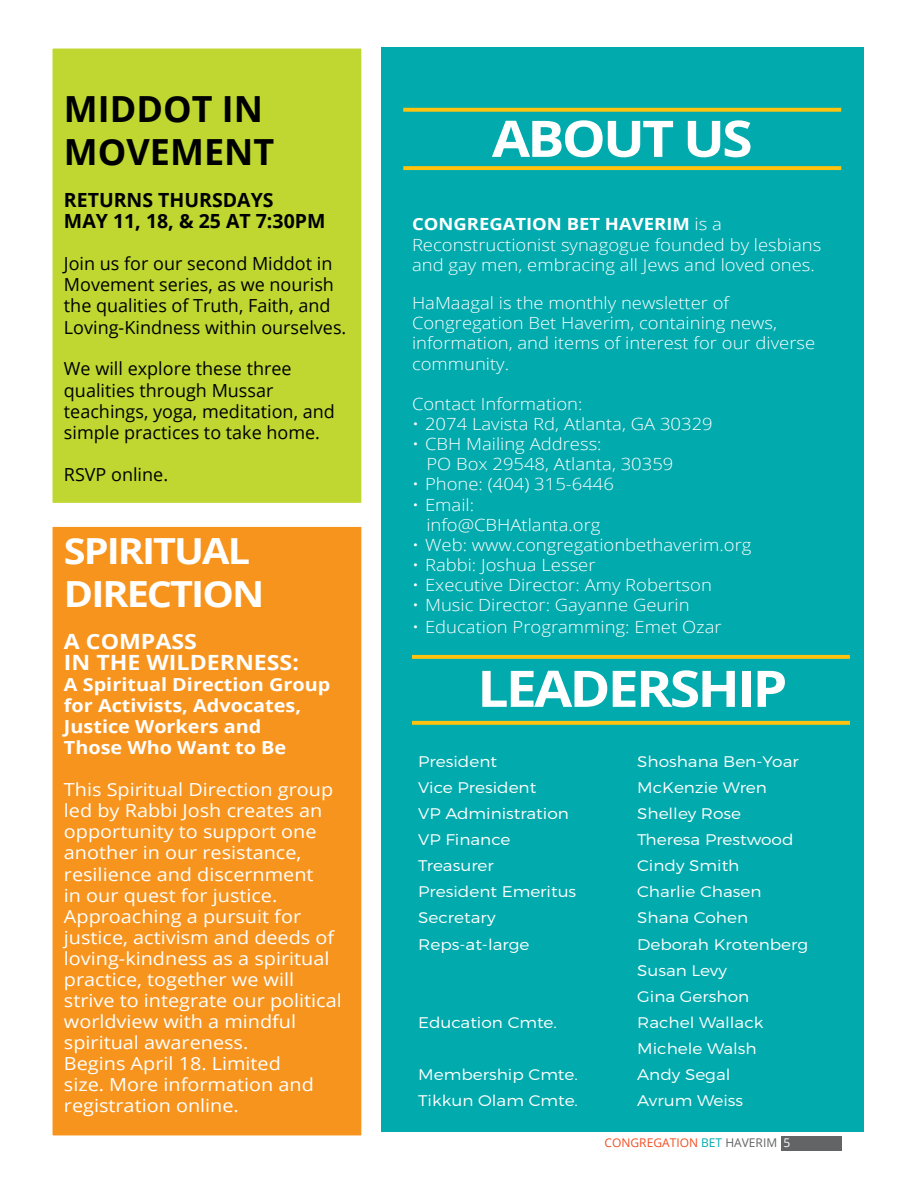
<style>
.page{position:relative;width:918px;height:1188px;background:#fff}
.page>*{position:absolute;margin:0;border:0;box-sizing:border-box;transform-origin:0 0}
.t1{font:700 50.4px "Open Sans";letter-spacing:-.05em;color:#fff;scale:1.1 1}
.t2{font:700 36px/43.2px "Open Sans";letter-spacing:-.05em;color:#fff;scale:1.1 1}
.t3{font:700 36px/43.2px "Open Sans";color:#000}
.t4{font:700 21px/21px "Open Sans";color:#fff;scale:1.1 1}
.t5{font:700 19.5px/21px "Open Sans";color:#000}
.t6{font:18px/21px "Open Sans";color:#fff;scale:1.1 1}
.t7{font:18px/21px "Open Sans";color:#000}
.t8{font:700 18px/21px "Open Sans";color:#fff;scale:1.1 1}
.t9{font:300 16.8px/20.1px "Open Sans";color:#fff;scale:1.1 1}
.t10{font:300 15.45px/26.1px "Montserrat";color:#fff;scale:1.1 1}
.t11{font:12px "Open Sans";color:#f04e23}
.s1{font-weight:700}
.s2{color:#00aaad}
.s3{color:#636466}
.s4{color:#fff}
</style>
<div class="page">
<div style="left:782px;top:1136px;width:60px;height:14px;background:#636466"></div>
<div style="left:381px;top:47px;width:483px;height:1084px;background:#00aaad"></div>
<svg style="left:403px;top:108px;width:438px;height:4px;fill:#ffc20e"></svg>
<svg style="left:403px;top:166px;width:438px;height:4px;fill:#ffc20e"></svg>
<svg style="left:412px;top:655px;width:438px;height:4px;fill:#ffc20e"></svg>
<svg style="left:412px;top:721px;width:438px;height:4px;fill:#ffc20e"></svg>
<div style="left:51px;top:47px;width:312px;height:457px;background:#bfd730;border:2px solid #fff"></div>
<div style="left:51px;top:525px;width:312px;height:612px;background:#f7941e;border:2px solid #fff"></div>
<h2 class="t3" style="left:64px;top:87px;width:212px">MIDDOT IN<br>MOVEMENT</h2>
<p class="t5" style="left:64px;top:189px;width:263px">RETURNS THURSDAYS<br>MAY 11, 18, &amp; 25 AT 7:30PM</p>
<p class="t7" style="left:64px;top:253px;width:284px">Join us for our second Middot in Movement series, as we nourish the qualities of Truth, Faith, and Loving-Kindness within ourselves.</p>
<p class="t7" style="left:64px;top:358px;width:272px">We will explore these three qualities through Mussar teachings, yoga, meditation, and simple practices to take home.</p>
<p class="t7" style="left:64px;top:463px;width:106px">RSVP online.</p>
<h2 class="t2" style="left:64px;top:529px;width:184px">SPIRITUAL<br>DIRECTION</h2>
<p class="t4" style="left:64px;top:631px;width:215px">A COMPASS<br>IN THE WILDERNESS:</p>
<p class="t8" style="left:64px;top:674px;width:244px">A Spiritual Direction Group for Activists, Advocates,<br>Justice Workers and<br>Those Who Want to Be</p>
<p class="t6" style="left:64px;top:779px;width:254px">This Spiritual Direction group led by Rabbi Josh creates an opportunity to support one another in our resistance, resilience and discernment<br>in our quest for justice.<br>Approaching a pursuit for justice, activism and deeds of loving-kindness as a spiritual practice, together we will strive to integrate our political worldview with a mindful spiritual awareness.<br>Begins April 18. Limited<br>size. More information and registration online.</p>
<h1 class="t1" style="left:492px;top:103px;width:239px">ABOUT US</h1>
<p class="t9" style="left:412px;top:214px;width:374px"><span class="s1">CONGREGATION BET HAVERIM</span> is a<br>Reconstructionist synagogue founded by lesbians and gay men, embracing all Jews and loved ones.</p>
<p class="t9" style="left:412px;top:292px;width:368px">HaMaagal is the monthly newsletter of Congregation Bet Haverim, containing news, information, and items of interest for our diverse community.</p>
<p class="t9" style="left:412px;top:393px;width:156px">Contact Information:</p>
<p class="t9" style="left:412px;top:413px;width:275px">• 2074 Lavista Rd, Atlanta, GA 30329</p>
<p class="t9" style="left:426px;top:434px;width:226px;text-indent:-14px">• CBH Mailing Address:<br>PO Box 29548, Atlanta, 30359</p>
<p class="t9" style="left:412px;top:474px;width:185px">• Phone: (404) 315-6446</p>
<p class="t9" style="left:426px;top:494px;width:160px;text-indent:-14px">• Email: info@CBHAtlanta.org</p>
<p class="t9" style="left:412px;top:534px;width:310px">• Web: www.congregationbethaverim.org</p>
<p class="t9" style="left:412px;top:554px;width:168px">• Rabbi: Joshua Lesser</p>
<p class="t9" style="left:412px;top:575px;width:274px">• Executive Director: Amy Robertson</p>
<p class="t9" style="left:412px;top:595px;width:254px">• Music Director: Gayanne Geurin</p>
<p class="t9" style="left:412px;top:617px;width:283px">• Education Programming: Emet Ozar</p>
<h1 class="t1" style="left:477px;top:653px;width:283px">LEADERSHIP</h1>
<p class="t10" style="left:418px;top:748px;width:73px">President</p>
<p class="t10" style="left:637px;top:748px;width:148px">Shoshana Ben-Yoar</p>
<p class="t10" style="left:418px;top:774px;width:109px">Vice President</p>
<p class="t10" style="left:637px;top:774px;width:120px">McKenzie Wren</p>
<p class="t10" style="left:418px;top:800px;width:139px">VP Administration</p>
<p class="t10" style="left:637px;top:800px;width:96px">Shelley Rose</p>
<p class="t10" style="left:418px;top:826px;width:85px">VP Finance</p>
<p class="t10" style="left:637px;top:826px;width:144px">Theresa Prestwood</p>
<p class="t10" style="left:418px;top:852px;width:70px">Treasurer</p>
<p class="t10" style="left:637px;top:852px;width:95px">Cindy Smith</p>
<p class="t10" style="left:418px;top:879px;width:145px">President Emeritus</p>
<p class="t10" style="left:637px;top:879px;width:115px">Charlie Chasen</p>
<p class="t10" style="left:418px;top:905px;width:72px">Secretary</p>
<p class="t10" style="left:637px;top:905px;width:102px">Shana Cohen</p>
<p class="t10" style="left:418px;top:931px;width:103px">Reps-at-large</p>
<p class="t10" style="left:637px;top:931px;width:157px">Deborah Krotenberg<br>Susan Levy<br>Gina Gershon</p>
<p class="t10" style="left:418px;top:1009px;width:128px">Education Cmte.</p>
<p class="t10" style="left:637px;top:1009px;width:116px">Rachel Wallack<br>Michele Walsh</p>
<p class="t10" style="left:418px;top:1061px;width:147px">Membership Cmte.</p>
<p class="t10" style="left:637px;top:1061px;width:86px">Andy Segal</p>
<p class="t10" style="left:418px;top:1087px;width:147px">Tikkun Olam Cmte.</p>
<p class="t10" style="left:637px;top:1087px;width:98px">Avrum Weiss</p>
<p class="t11" style="left:605px;top:1135px;width:187px">CONGREGATION <span class="s2">BET</span> <span class="s3">HAVERIM</span> <span class="s4">5</span></p>
</div>
